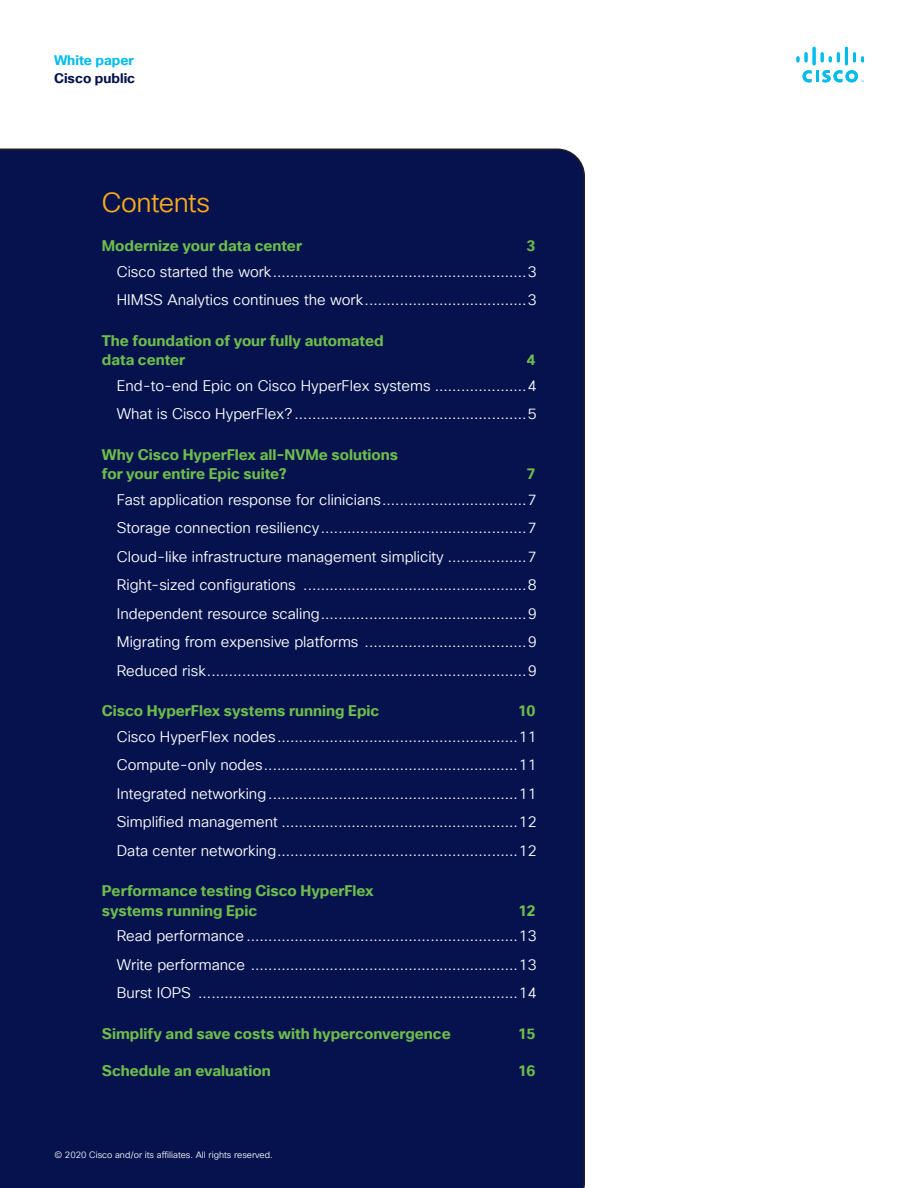
<style>
.page{position:relative;width:918px;height:1188px;background:#fff}
.page>*{position:absolute;margin:0;border:0;box-sizing:border-box;transform-origin:0 0}
.Subhead2_Orange{font:27px "Cisco Sans TT Light";letter-spacing:-.02em;color:#faab1a}
.t1{font:15px "Cisco Sans TT Light";color:#fff}
.t2{font:700 15px/19.5px "Cisco Sans TT";color:#6dbe4b}
.t3{font:700 13.5px "Cisco Sans TT";color:#05124d}
.t4{font:700 13.5px "Cisco Sans TT";color:#01bcec}
.t5{font:9px "Cisco Sans TT Light";color:#fff}
</style>
<div class="page">
<div style="left:0;top:148px;width:585px;height:1040px;background:#05124d"></div>
<svg style="left:803px;top:70px;width:61px;height:12px"></svg>
<svg style="left:797px;top:56px;width:2px;height:6px"></svg>
<svg style="left:805px;top:52px;width:3px;height:10px"></svg>
<hr style="left:813px;top:47px;width:3px;height:18px;background:#01bcec">
<svg style="left:821px;top:52px;width:19px;height:10px"></svg>
<hr style="left:845px;top:47px;width:3px;height:18px;background:#01bcec">
<svg style="left:853px;top:52px;width:11px;height:10px"></svg>
<p class="t4" style="left:54px;top:51px;width:82px">White paper</p>
<p class="t3" style="left:54px;top:69px;width:83px">Cisco public</p>
<p class="Subhead2_Orange" style="left:102px;top:185px;width:110px">Contents</p>
<p class="t2" style="left:102px;top:236px;width:202px">Modernize your data center</p>
<p class="t2" style="left:526px;top:236px;width:10px">3</p>
<p class="t1" style="left:117px;top:262px;width:422px">Cisco started the work..........................................................3</p>
<p class="t1" style="left:117px;top:290px;width:422px">HIMSS Analytics continues the work.....................................3</p>
<p class="t2" style="left:102px;top:331px;width:283px">The foundation of your fully automated data center</p>
<p class="t2" style="left:526px;top:350px;width:10px">4</p>
<p class="t1" style="left:117px;top:376px;width:422px">End-to-end Epic on Cisco HyperFlex systems .....................4</p>
<p class="t1" style="left:117px;top:404px;width:422px">What is Cisco HyperFlex? .....................................................5</p>
<p class="t2" style="left:102px;top:445px;width:298px">Why Cisco HyperFlex all-NVMe solutions for your entire Epic suite?</p>
<p class="t2" style="left:526px;top:464px;width:10px">7</p>
<p class="t1" style="left:117px;top:490px;width:422px">Fast application response for clinicians.................................7</p>
<p class="t1" style="left:117px;top:518px;width:422px">Storage connection resiliency...............................................7</p>
<p class="t1" style="left:117px;top:547px;width:422px">Cloud-like infrastructure management simplicity ..................7</p>
<p class="t1" style="left:117px;top:575px;width:422px">Right-sized configurations ...................................................8</p>
<p class="t1" style="left:117px;top:604px;width:422px">Independent resource scaling...............................................9</p>
<p class="t1" style="left:117px;top:632px;width:422px">Migrating from expensive platforms .....................................9</p>
<p class="t1" style="left:117px;top:661px;width:422px">Reduced risk.........................................................................9</p>
<p class="t2" style="left:102px;top:701px;width:279px">Cisco HyperFlex systems running Epic</p>
<p class="t2" style="left:518px;top:701px;width:19px">10</p>
<p class="t1" style="left:117px;top:727px;width:422px">Cisco HyperFlex nodes.......................................................11</p>
<p class="t1" style="left:117px;top:755px;width:422px">Compute-only nodes..........................................................11</p>
<p class="t1" style="left:117px;top:784px;width:422px">Integrated networking.........................................................11</p>
<p class="t1" style="left:117px;top:812px;width:422px">Simplified management ......................................................12</p>
<p class="t1" style="left:117px;top:841px;width:422px">Data center networking.......................................................12</p>
<p class="t2" style="left:102px;top:881px;width:274px">Performance testing Cisco HyperFlex systems running Epic</p>
<p class="t2" style="left:518px;top:901px;width:19px">12</p>
<p class="t1" style="left:117px;top:926px;width:422px">Read performance ..............................................................13</p>
<p class="t1" style="left:117px;top:955px;width:422px">Write performance .............................................................13</p>
<p class="t1" style="left:117px;top:983px;width:422px">Burst IOPS .........................................................................14</p>
<p class="t2" style="left:102px;top:1024px;width:350px">Simplify and save costs with hyperconvergence</p>
<p class="t2" style="left:518px;top:1024px;width:19px">15</p>
<p class="t2" style="left:102px;top:1061px;width:170px">Schedule an evaluation</p>
<p class="t2" style="left:518px;top:1061px;width:19px">16</p>
<p class="t5" style="left:54px;top:1149px;width:220px">© 2020 Cisco and/or its affiliates. All rights reserved.</p>
</div>
